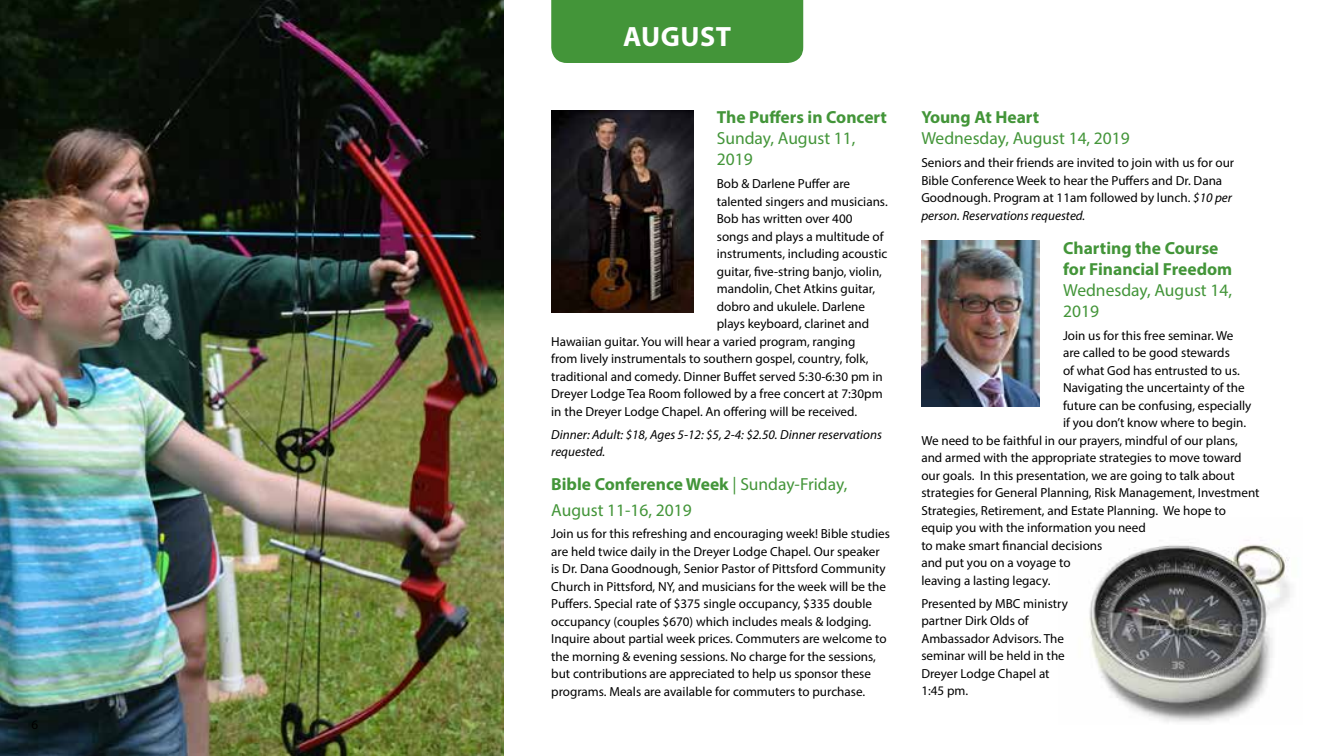
<style>
.page{position:relative;width:1323px;height:756px;background:#fff}
.page>*{position:absolute;margin:0;border:0;box-sizing:border-box;transform-origin:0 0}
.t1{font:700 28px "Myriad Pro";letter-spacing:.02em;color:#fff}
.t2{font:17.5px/21px "Myriad Pro";color:#439539}
.t3{font:700 17.5px/21px "Myriad Pro";color:#439539}
.t4{font:13.12px/17.5px "Myriad Pro";color:#000}
.t5{font:italic 13.12px/17.5px "Myriad Pro";color:#000}
.s1{font-weight:700}
.s2{font-style:italic}
</style>
<div class="page">
<img style="left:1089px;top:540px;width:201px;height:182px">
<img style="left:0;top:0;width:504px;height:756px">
<div style="left:551px;top:0;width:252px;height:63px;background:#439539"></div>
<img style="left:551px;top:110px;width:142px;height:202px">
<img style="left:921px;top:241px;width:119px;height:165px">
<h1 class="t1" style="left:623px;top:18px;width:109px">AUGUST</h1>
<h2 class="t3" style="left:717px;top:106px;width:172px">The Puffers in Concert</h2>
<h2 class="t2" style="left:717px;top:128px;width:140px">Sunday, August 11,<br>2019</h2>
<p class="t4" style="left:717px;top:175px;width:135px">Bob &amp; Darlene Puffer are</p>
<p class="t4" style="left:717px;top:192px;width:172px">talented singers and musicians.</p>
<p class="t4" style="left:717px;top:210px;width:137px">Bob has written over 400</p>
<p class="t4" style="left:717px;top:227px;width:168px">songs and plays a multitude of</p>
<p class="t4" style="left:717px;top:245px;width:172px">instruments, including acoustic</p>
<p class="t4" style="left:717px;top:262px;width:167px">guitar, five-string banjo, violin,</p>
<p class="t4" style="left:717px;top:280px;width:160px">mandolin, Chet Atkins guitar,</p>
<p class="t4" style="left:717px;top:297px;width:150px">dobro and ukulele. Darlene</p>
<p class="t4" style="left:717px;top:315px;width:154px">plays keyboard, clarinet and</p>
<p class="t4" style="left:551px;top:332px;width:306px">Hawaiian guitar. You will hear a varied program, ranging</p>
<p class="t4" style="left:551px;top:350px;width:319px">from lively instrumentals to southern gospel, country, folk,</p>
<p class="t4" style="left:551px;top:367px;width:333px">traditional and comedy. Dinner Buffet served 5:30-6:30 pm in</p>
<p class="t4" style="left:551px;top:385px;width:333px">Dreyer Lodge Tea Room followed by a free concert at 7:30pm</p>
<p class="t4" style="left:551px;top:402px;width:307px">in the Dreyer Lodge Chapel. An offering will be received.</p>
<p class="t5" style="left:551px;top:425px;width:332px">Dinner: Adult: $18, Ages 5-12: $5, 2-4: $2.50. Dinner reservations requested.</p>
<h2 class="t2" style="left:551px;top:472px;width:298px;line-height:25.2px"><span class="s1">Bible Conference Week</span> | Sunday-Friday,<br>August 11-16, 2019</h2>
<p class="t4" style="left:551px;top:525px;width:340px">Join us for this refreshing and encouraging week! Bible studies are held twice daily in the Dreyer Lodge Chapel. Our speaker is Dr. Dana Goodnough, Senior Pastor of Pittsford Community Church in Pittsford, NY, and musicians for the week will be the Puffers. Special rate of $375 single occupancy, $335 double occupancy (couples $670) which includes meals &amp; lodging.<br>Inquire about partial week prices. Commuters are welcome to the morning &amp; evening sessions. No charge for the sessions, but contributions are appreciated to help us sponsor these programs. Meals are available for commuters to purchase.</p>
<h2 class="t3" style="left:921px;top:106px;width:119px">Young At Heart</h2>
<h2 class="t2" style="left:921px;top:128px;width:210px">Wednesday, August 14, 2019</h2>
<p class="t4" style="left:921px;top:154px;width:314px">Seniors and their friends are invited to join with us for our Bible Conference Week to hear the Puffers and Dr. Dana Goodnough. Program at 11am followed by lunch. <span class="s2">$10 per person. Reservations requested.</span></p>
<h2 class="t3" style="left:1063px;top:237px;width:171px">Charting the Course for Financial Freedom</h2>
<h2 class="t2" style="left:1063px;top:279px;width:170px">Wednesday, August 14,<br>2019</h2>
<p class="t4" style="left:1063px;top:326px;width:172px">Join us for this free seminar. We</p>
<p class="t4" style="left:1063px;top:344px;width:168px">are called to be good stewards</p>
<p class="t4" style="left:1063px;top:361px;width:178px">of what God has entrusted to us.</p>
<p class="t4" style="left:1063px;top:379px;width:183px">Navigating the uncertainty of the</p>
<p class="t4" style="left:1063px;top:396px;width:190px">future can be confusing, especially</p>
<p class="t4" style="left:1063px;top:414px;width:185px">if you don’t know where to begin.</p>
<p class="t4" style="left:921px;top:431px;width:318px">We need to be faithful in our prayers, mindful of our plans,</p>
<p class="t4" style="left:921px;top:449px;width:322px">and armed with the appropriate strategies to move toward</p>
<p class="t4" style="left:921px;top:466px;width:315px">our goals. In this presentation, we are going to talk about</p>
<p class="t4" style="left:921px;top:484px;width:340px">strategies for General Planning, Risk Management, Investment</p>
<p class="t4" style="left:921px;top:501px;width:306px">Strategies, Retirement, and Estate Planning. We hope to</p>
<p class="t4" style="left:921px;top:519px;width:226px">equip you with the information you need</p>
<p class="t4" style="left:921px;top:536px;width:183px">to make smart financial decisions</p>
<p class="t4" style="left:921px;top:554px;width:151px">and put you on a voyage to</p>
<p class="t4" style="left:921px;top:571px;width:131px">leaving a lasting legacy.</p>
<p class="t4" style="left:921px;top:594px;width:148px">Presented by MBC ministry partner Dirk Olds of<br>Ambassador Advisors. The seminar will be held in the<br>Dreyer Lodge Chapel at<br>1:45 pm.</p>
</div>
